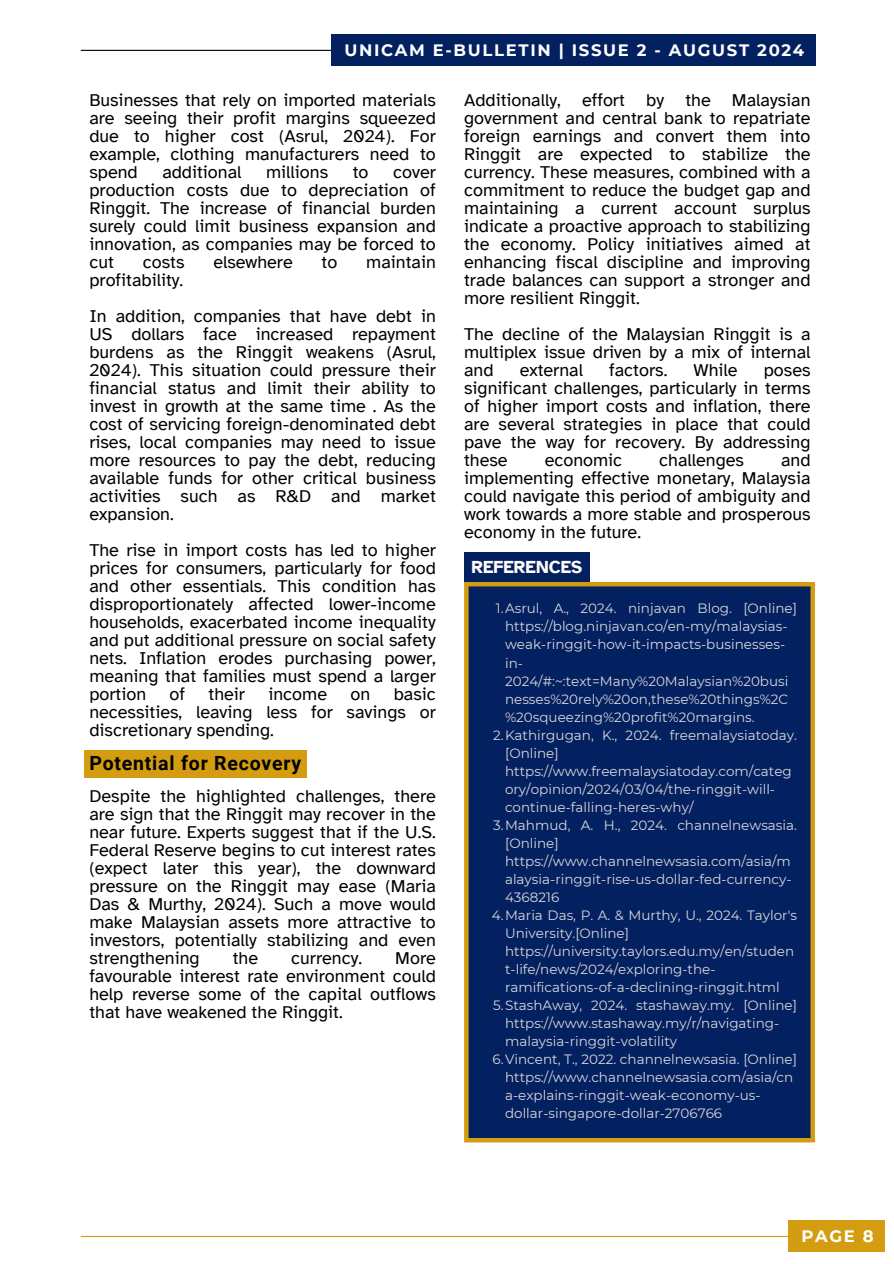
<style>
.page{position:relative;width:894px;height:1264px;background:#fff}
.page>*{position:absolute;margin:0;border:0;box-sizing:border-box;transform-origin:0 0}
.t1{font:700 19.5px "Roboto";letter-spacing:.04em;color:#000}
.t2{font:18px/18px "Atkinson Hyperlegible";color:#000;text-align:justify}
.t3{font:700 18px "Atkinson Hyperlegible";color:#fffbf7}
.t4{font:700 16.5px "Montserrat";letter-spacing:.1em;color:#fff}
.t5{font:13.5px/18px "Montserrat";color:#d9d9d9}
</style>
<div class="page">
<hr style="left:81px;top:50px;width:731px;height:1px;background:#000">
<hr style="left:81px;top:1235px;width:731px;height:1px;background:#d49d11">
<div style="left:466px;top:584px;width:346px;height:556px;background:#032060"></div>
<svg style="left:464px;top:586px;width:4px;height:551px;background:#d49e15"></svg>
<svg style="left:810px;top:586px;width:4px;height:551px;background:#b88c1b"></svg>
<hr style="left:464px;top:582px;width:350px;height:4px;background:#d49d11">
<div style="left:464px;top:1137px;width:350px;height:5px;background:#d49d11"></div>
<div style="left:331px;top:35px;width:484px;height:31px;background:#032060"></div>
<div style="left:464px;top:552px;width:125px;height:30px;background:#032060"></div>
<div style="left:788px;top:1220px;width:97px;height:32px;background:#d49d11"></div>
<div style="left:85px;top:750px;width:221px;height:28px;background:#d49d11"></div>
<h3 class="t4" style="left:344px;top:40px;width:461px">UNICAM E-BULLETIN | ISSUE 2 - AUGUST 2024</h3>
<h3 class="t2" style="left:89px;top:91px;width:348px">Businesses that rely on imported materials are seeing their profit margins squeezed due to higher cost (Asrul, 2024). For example, clothing manufacturers need to spend</h3>
<p class="t2" style="left:464px;top:91px;width:348px">Additionally, effort by the Malaysian government and central bank to repatriate foreign earnings and convert them into Ringgit are expected to stabilize the currency. These measures, combined with a commitment to reduce the budget gap and maintaining a current account surplus indicate a proactive approach to stabilizing the economy. Policy initiatives aimed at enhancing fiscal discipline and improving trade balances can support a stronger and more resilient Ringgit.</p>
<p class="t2" style="left:464px;top:325px;width:348px">The decline of the Malaysian Ringgit is a multiplex issue driven by a mix of internal and</p>
<h3 class="t2" style="left:162px;top:163px;width:81px">additional</h3>
<h3 class="t2" style="left:266px;top:163px;width:63px">millions</h3>
<h3 class="t2" style="left:352px;top:163px;width:17px">to</h3>
<h3 class="t2" style="left:89px;top:163px;width:348px;text-indent:303px">cover production costs due to depreciation of Ringgit. The increase of financial burden surely could limit business expansion and innovation, as companies may be forced to cut</h3>
<h3 class="t2" style="left:143px;top:253px;width:43px">costs</h3>
<h3 class="t2" style="left:213px;top:253px;width:81px">elsewhere</h3>
<h3 class="t2" style="left:321px;top:253px;width:17px">to</h3>
<h3 class="t2" style="left:366px;top:253px;width:71px">maintain</h3>
<h3 class="t2" style="left:89px;top:271px;width:95px">profitability.</h3>
<h1 class="t2" style="left:89px;top:307px;width:348px">In addition, companies that have debt in US dollars face increased repayment burdens as the Ringgit weakens (Asrul, 2024). This situation could pressure their financial status and limit their ability to invest in growth at the same time . As the cost of servicing foreign-denominated debt rises, local companies may need to issue more resources to pay the debt, reducing available funds for other critical business activities such as R&amp;D and market expansion.</h1>
<p class="t2" style="left:89px;top:541px;width:348px">The rise in import costs has led to higher prices for consumers, particularly for food and other essentials. This condition has disproportionately affected lower-income households, exacerbated income inequality and put additional pressure on social safety nets. Inflation erodes purchasing power, meaning that families must spend a larger portion</p>
<p class="t2" style="left:519px;top:361px;width:65px">external</p>
<p class="t2" style="left:609px;top:361px;width:60px">factors.</p>
<p class="t2" style="left:693px;top:361px;width:45px">While</p>
<p class="t2" style="left:464px;top:361px;width:348px;text-indent:299px">poses significant challenges, particularly in terms of higher import costs and inflation, there are several strategies in place that could pave the way for recovery. By addressing these</p>
<p class="t2" style="left:544px;top:451px;width:79px">economic</p>
<p class="t2" style="left:659px;top:451px;width:86px">challenges</p>
<p class="t2" style="left:464px;top:451px;width:348px;text-indent:317px">and implementing effective monetary, Malaysia could navigate this period of ambiguity and work towards a more stable and prosperous economy in the future.</p>
<p class="t3" style="left:471px;top:556px;width:112px">REFERENCES</p>
<p class="t5" style="left:505px;top:599px;width:293px;text-indent:-9px">1.Asrul, A., 2024. ninjavan Blog. [Online] https://blog.ninjavan.co/en-my/malaysias&shy;weak-ringgit-how-it-impacts-businesses&shy;in-2024/#:~:text=Many%20Malaysian%20busi nesses%20rely%20on,these%20things%2C %20squeezing%20profit%20margins.</p>
<h3 class="t5" style="left:505px;top:725px;width:293px;text-indent:-12px">2.Kathirgugan, K., 2024. freemalaysiatoday. [Online] https://www.freemalaysiatoday.com/categ ory/opinion/2024/03/04/the-ringgit-will&shy;continue-falling-heres-why/</h3>
<h3 class="t5" style="left:505px;top:815px;width:293px;text-indent:-12px">3.Mahmud, A. H., 2024. channelnewsasia. [Online] https://www.channelnewsasia.com/asia/m alaysia-ringgit-rise-us-dollar-fed-currency-<br>4368216</h3>
<h3 class="t5" style="left:505px;top:905px;width:293px;text-indent:-13px">4.Maria Das, P. A. &amp; Murthy, U., 2024. Taylor's University.[Online] https://university.taylors.edu.my/en/studen t-life/news/2024/exploring-the&shy;ramifications-of-a-declining-ringgit.html</h3>
<h2 class="t5" style="left:505px;top:995px;width:293px;text-indent:-12px">5.StashAway, 2024. stashaway.my. [Online] https://www.stashaway.my/r/navigating&shy;malaysia-ringgit-volatility</h2>
<h3 class="t5" style="left:505px;top:1049px;width:293px;text-indent:-12px">6.Vincent, T., 2022. channelnewsasia. [Online] https://www.channelnewsasia.com/asia/cn a-explains-ringgit-weak-economy-us&shy;dollar-singapore-dollar-2706766</h3>
<p class="t2" style="left:89px;top:685px;width:348px;text-indent:304px">basic necessities, leaving less for savings or discretionary spending.</p>
<p class="t2" style="left:169px;top:685px;width:17px">of</p>
<p class="t2" style="left:208px;top:685px;width:38px">their</p>
<p class="t2" style="left:268px;top:685px;width:60px">income</p>
<p class="t2" style="left:350px;top:685px;width:21px">on</p>
<p class="t1" style="left:89px;top:751px;width:213px">Potential for Recovery</p>
<p class="t2" style="left:89px;top:786px;width:348px">Despite the highlighted challenges, there are sign that the Ringgit may recover in the near future. Experts suggest that if the U.S.<br>Federal Reserve begins to cut interest rates (expect later this year), the downward pressure on the Ringgit may ease (Maria Das &amp; Murthy, 2024). Such a move would make Malaysian assets more attractive to investors, potentially stabilizing and even strengthening</p>
<p class="t2" style="left:89px;top:948px;width:348px;text-indent:306px">More favourable interest rate environment could help reverse some of the capital outflows that have weakened the Ringgit.</p>
<p class="t2" style="left:233px;top:948px;width:27px">the</p>
<p class="t2" style="left:291px;top:948px;width:72px">currency.</p>
<p class="t4" style="left:801px;top:1226px;width:74px">PAGE 8</p>
</div>
